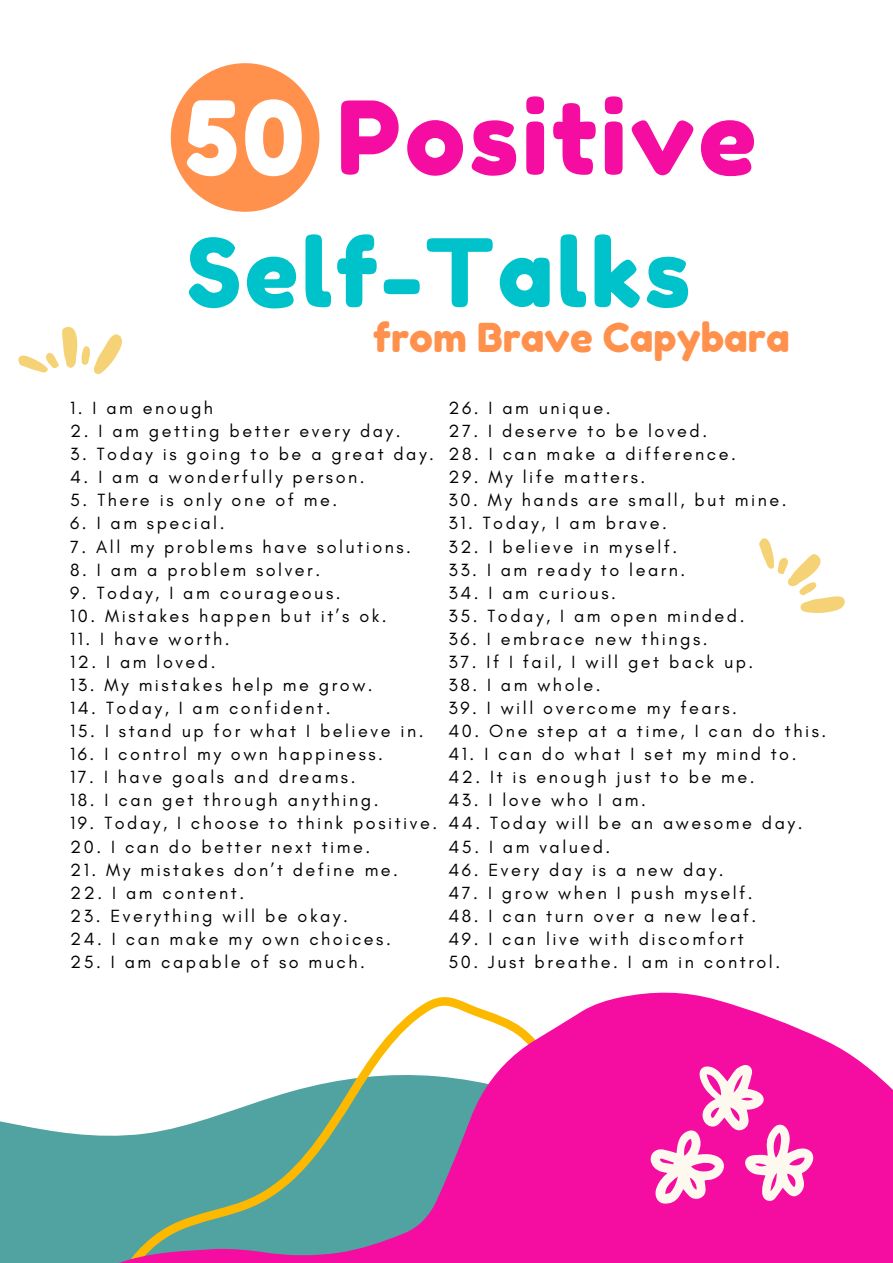
<style>
.page{position:relative;width:893px;height:1263px;background:#fff}
.page>*{position:absolute;margin:0;border:0;box-sizing:border-box;transform-origin:0 0}
.t1{font:101.4px "Fredoka One";letter-spacing:.035em;color:#f50ca0}
.t2{font:93.97px "Fredoka One";letter-spacing:.035em;color:#00c2cb}
.t3{font:39.75px "Fredoka One";color:#ff914d}
.t4{font:18px "Glacial Indifference";letter-spacing:.14em;color:#000}
.s1{color:#fff}
</style>
<div class="page">
<svg style="left:171px;top:63px;width:148px;height:149px"></svg>
<div style="left:0;top:1121px;width:39px;height:142px;background:#50a3a0"></div>
<svg style="left:39px;top:992px;width:854px;height:271px"></svg>
<svg style="left:650px;top:1063px;width:165px;height:141px"></svg>
<svg style="left:18px;top:327px;width:104px;height:47px"></svg>
<svg style="left:759px;top:538px;width:86px;height:75px"></svg>
<h1 class="t1" style="left:185px;top:76px;width:573px"><span class="s1">50</span> Positive</h1>
<h2 class="t2" style="left:186px;top:216px;width:505px">Self-Talks</h2>
<h3 class="t3" style="left:373px;top:313px;width:418px">from Brave Capybara</h3>
<p class="t4" style="left:70px;top:397px;width:144px">1. I am enough</p>
<p class="t4" style="left:70px;top:420px;width:332px">2. I am getting better every day.</p>
<p class="t4" style="left:70px;top:443px;width:365px">3. Today is going to be a great day.</p>
<p class="t4" style="left:70px;top:466px;width:296px">4. I am a wonderfully person.</p>
<p class="t4" style="left:70px;top:489px;width:269px">5. There is only one of me.</p>
<p class="t4" style="left:70px;top:512px;width:156px">6. I am special.</p>
<p class="t4" style="left:70px;top:535px;width:342px">7. All my problems have solutions.</p>
<p class="t4" style="left:70px;top:558px;width:251px">8. I am a problem solver.</p>
<p class="t4" style="left:70px;top:581px;width:272px">9. Today, I am courageous.</p>
<p class="t4" style="left:70px;top:605px;width:318px">10. Mistakes happen but it’s ok.</p>
<p class="t4" style="left:70px;top:628px;width:161px">11. I have worth.</p>
<p class="t4" style="left:70px;top:651px;width:147px">12. I am loved.</p>
<p class="t4" style="left:70px;top:674px;width:304px">13. My mistakes help me grow.</p>
<p class="t4" style="left:70px;top:697px;width:262px">14. Today, I am confident.</p>
<p class="t4" style="left:70px;top:720px;width:355px">15. I stand up for what I believe in.</p>
<p class="t4" style="left:70px;top:743px;width:314px">16. I control my own happiness.</p>
<p class="t4" style="left:70px;top:766px;width:287px">17. I have goals and dreams.</p>
<p class="t4" style="left:70px;top:789px;width:310px">18. I can get through anything.</p>
<p class="t4" style="left:70px;top:812px;width:368px">19. Today, I choose to think positive.</p>
<p class="t4" style="left:70px;top:835px;width:301px">20. I can do better next time.</p>
<p class="t4" style="left:70px;top:858px;width:329px">21. My mistakes don’t define me.</p>
<p class="t4" style="left:70px;top:881px;width:175px">22. I am content.</p>
<p class="t4" style="left:70px;top:905px;width:279px">23. Everything will be okay.</p>
<p class="t4" style="left:70px;top:928px;width:322px">24. I can make my own choices.</p>
<p class="t4" style="left:70px;top:951px;width:296px">25. I am capable of so much.</p>
<p class="t4" style="left:448px;top:397px;width:163px">26. I am unique.</p>
<p class="t4" style="left:448px;top:420px;width:260px">27. I deserve to be loved.</p>
<p class="t4" style="left:448px;top:443px;width:289px">28. I can make a difference.</p>
<p class="t4" style="left:448px;top:466px;width:198px">29. My life matters.</p>
<p class="t4" style="left:448px;top:489px;width:339px">30. My hands are small, but mine.</p>
<p class="t4" style="left:448px;top:512px;width:220px">31. Today, I am brave.</p>
<p class="t4" style="left:448px;top:535px;width:230px">32. I believe in myself.</p>
<p class="t4" style="left:448px;top:558px;width:238px">33. I am ready to learn.</p>
<p class="t4" style="left:448px;top:581px;width:169px">34. I am curious.</p>
<p class="t4" style="left:448px;top:605px;width:297px">35. Today, I am open minded.</p>
<p class="t4" style="left:448px;top:628px;width:261px">36. I embrace new things.</p>
<p class="t4" style="left:448px;top:651px;width:306px">37. If I fail, I will get back up.</p>
<p class="t4" style="left:448px;top:674px;width:154px">38. I am whole.</p>
<p class="t4" style="left:448px;top:697px;width:290px">39. I will overcome my fears.</p>
<p class="t4" style="left:448px;top:720px;width:379px">40. One step at a time, I can do this.</p>
<p class="t4" style="left:448px;top:743px;width:349px">41. I can do what I set my mind to.</p>
<p class="t4" style="left:448px;top:766px;width:308px">42. It is enough just to be me.</p>
<p class="t4" style="left:448px;top:789px;width:199px">43. I love who I am.</p>
<p class="t4" style="left:448px;top:812px;width:355px">44. Today will be an awesome day.</p>
<p class="t4" style="left:448px;top:835px;width:163px">45. I am valued.</p>
<p class="t4" style="left:448px;top:858px;width:277px">46. Every day is a new day.</p>
<p class="t4" style="left:448px;top:881px;width:306px">47. I grow when I push myself.</p>
<p class="t4" style="left:448px;top:905px;width:309px">48. I can turn over a new leaf.</p>
<p class="t4" style="left:448px;top:928px;width:297px">49. I can live with discomfort</p>
<p class="t4" style="left:448px;top:951px;width:333px">50. Just breathe. I am in control.</p>
</div>
